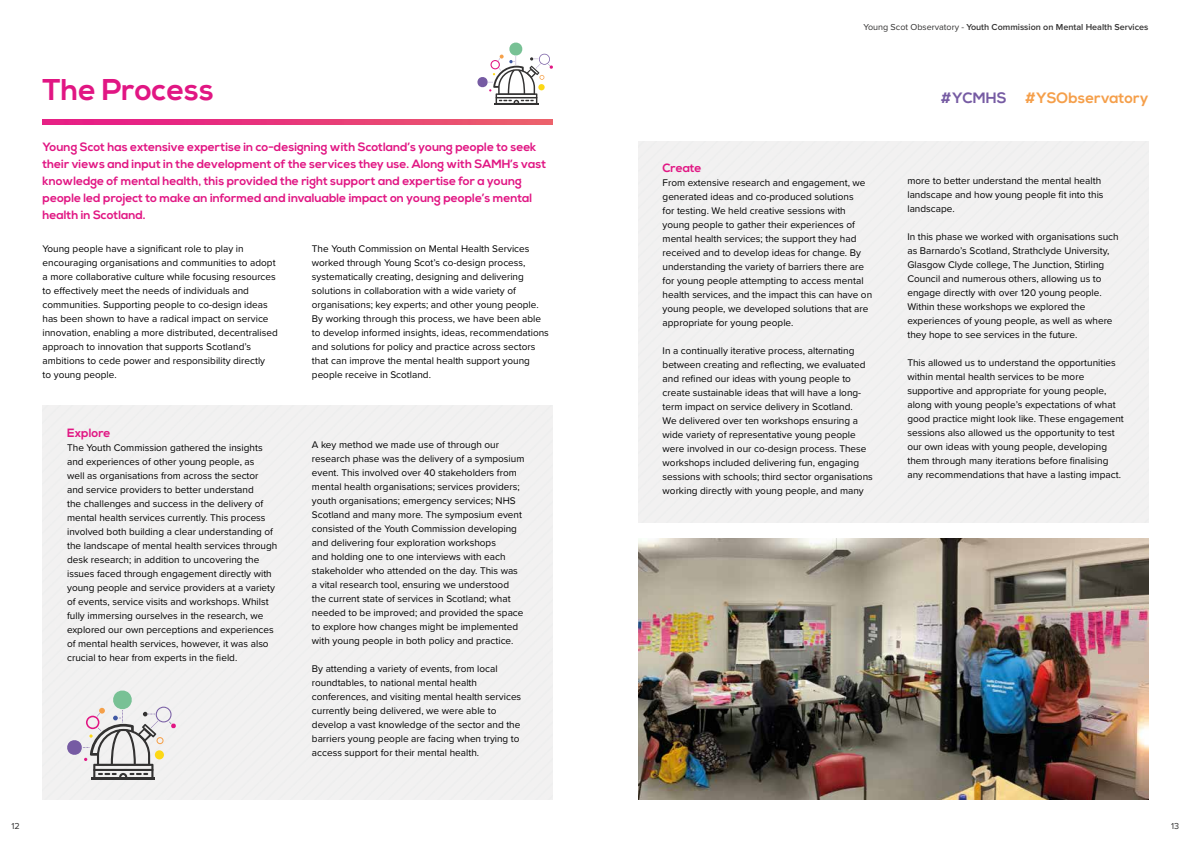
<style>
.page{position:relative;width:1191px;height:842px;background:#fff}
.page>*{position:absolute;margin:0;border:0;box-sizing:border-box;transform-origin:0 0}
.t1{font:700 30px "Nexa";color:#e11683}
.t2{font:700 15px "Nexa";color:#f59f4a}
.t3{font:700 15px "Nexa";color:#765ba3}
.t4{font:700 12px/17px "Nexa";color:#e11683}
.t5{font:10px/14px "Proxima Nova";color:#000}
.t6{font:600 9px "Proxima Nova";color:#333232}
.t7{font:9px "Proxima Nova";color:#333}
.s1{font-weight:400}
</style>
<div class="page">
<img style="left:43px;top:119px;width:510px;height:6px">
<svg style="left:477px;top:42px;width:76px;height:62px"></svg>
<img style="left:638px;top:539px;width:510px;height:260px">
<svg style="left:66px;top:689px;width:110px;height:91px"></svg>
<h1 class="t1" style="left:43px;top:73px;width:173px">The Process</h1>
<p class="t4" style="left:43px;top:139px;width:505px">Young Scot has extensive expertise in co-designing with Scotland’s young people to seek their views and input in the development of the services they use. Along with SAMH’s vast knowledge of mental health, this provided the right support and expertise for a young people led project to make an informed and invaluable impact on young people’s mental health in Scotland.</p>
<p class="t5" style="left:43px;top:241px;width:237px">Young people have a significant role to play in encouraging organisations and communities to adopt a more collaborative culture while focusing resources to effectively meet the needs of individuals and communities. Supporting people to co-design ideas has been shown to have a radical impact on service innovation, enabling a more distributed, decentralised approach to innovation that supports Scotland’s ambitions to cede power and responsibility directly<br>to young people.</p>
<p class="t5" style="left:312px;top:241px;width:238px">The Youth Commission on Mental Health Services worked through Young Scot’s co-design process, systematically creating, designing and delivering solutions in collaboration with a wide variety of organisations; key experts; and other young people.<br>By working through this process, we have been able to develop informed insights, ideas, recommendations and solutions for policy and practice across sectors that can improve the mental health support young people receive in Scotland.</p>
<p class="t4" style="left:67px;top:424px;width:45px">Explore</p>
<p class="t5" style="left:67px;top:440px;width:212px">The Youth Commission gathered the insights and experiences of other young people, as<br>well as organisations from across the sector and service providers to better understand<br>the challenges and success in the delivery of mental health services currently. This process involved both building a clear understanding of the landscape of mental health services through desk research; in addition to uncovering the issues faced through engagement directly with young people and service providers at a variety of events, service visits and workshops. Whilst fully immersing ourselves in the research, we explored our own perceptions and experiences of mental health services, however, it was also crucial to hear from experts in the field.</p>
<p class="t5" style="left:312px;top:437px;width:214px">A key method we made use of through our research phase was the delivery of a symposium event. This involved over 40 stakeholders from mental health organisations; services providers; youth organisations; emergency services; NHS Scotland and many more. The symposium event consisted of the Youth Commission developing and delivering four exploration workshops<br>and holding one to one interviews with each stakeholder who attended on the day. This was a vital research tool, ensuring we understood the current state of services in Scotland; what needed to be improved; and provided the space to explore how changes might be implemented with young people in both policy and practice.</p>
<p class="t5" style="left:312px;top:661px;width:211px">By attending a variety of events, from local roundtables, to national mental health conferences, and visiting mental health services currently being delivered, we were able to develop a vast knowledge of the sector and the barriers young people are facing when trying to access support for their mental health.</p>
<p class="t6" style="left:863px;top:20px;width:286px"><span class="s1">Young Scot Observatory -</span> Youth Commission on Mental Health Services</p>
<p class="t4" style="left:662px;top:159px;width:40px">Create</p>
<p class="t5" style="left:662px;top:175px;width:211px">From extensive research and engagement, we generated ideas and co-produced solutions<br>for testing. We held creative sessions with young people to gather their experiences of mental health services; the support they had received and to develop ideas for change. By understanding the variety of barriers there are for young people attempting to access mental health services, and the impact this can have on young people, we developed solutions that are appropriate for young people.</p>
<p class="t5" style="left:662px;top:343px;width:212px">In a continually iterative process, alternating between creating and reflecting, we evaluated and refined our ideas with young people to create sustainable ideas that will have a long&shy;term impact on service delivery in Scotland.<br>We delivered over ten workshops ensuring a wide variety of representative young people were involved in our co-design process. These workshops included delivering fun, engaging sessions with schools; third sector organisations working directly with young people, and many</p>
<h2 class="t3" style="left:941px;top:89px;width:67px">#YCMHS</h2>
<h2 class="t2" style="left:1025px;top:89px;width:124px">#YSObservatory</h2>
<p class="t5" style="left:907px;top:174px;width:198px">more to better understand the mental health landscape and how young people fit into this landscape.</p>
<p class="t5" style="left:907px;top:230px;width:213px">In this phase we worked with organisations such as Barnardo’s Scotland, Strathclyde University, Glasgow Clyde college, The Junction, Stirling Council and numerous others, allowing us to engage directly with over 120 young people.<br>Within these workshops we explored the experiences of young people, as well as where they hope to see services in the future.</p>
<p class="t5" style="left:907px;top:356px;width:218px">This allowed us to understand the opportunities within mental health services to be more supportive and appropriate for young people, along with young people’s expectations of what good practice might look like. These engagement sessions also allowed us the opportunity to test our own ideas with young people, developing them through many iterations before finalising any recommendations that have a lasting impact.</p>
<p class="t7" style="left:11px;top:819px;width:10px">12</p>
<p class="t7" style="left:1171px;top:819px;width:10px">13</p>
</div>
